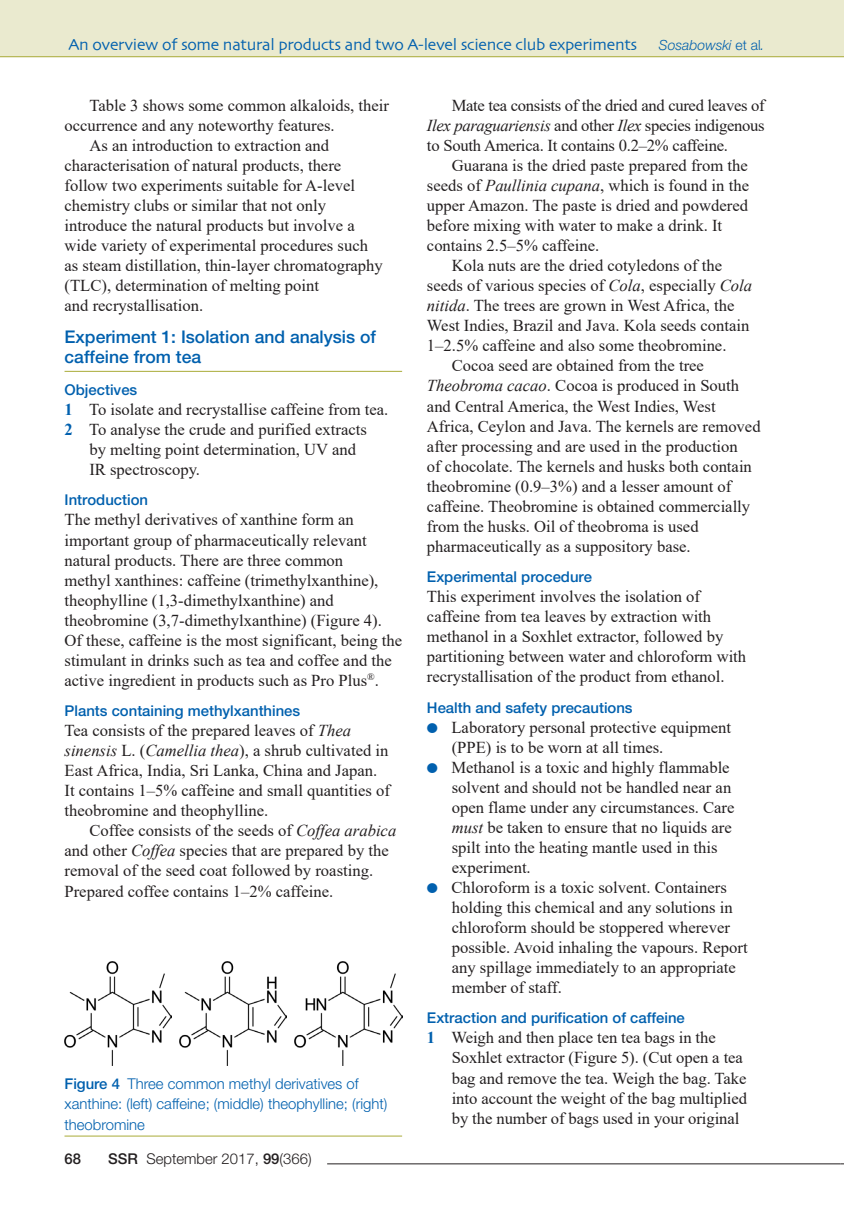
<style>
.page{position:relative;width:844px;height:1216px;background:#fff}
.page>*{position:absolute;margin:0;border:0;box-sizing:border-box;transform-origin:0 0}
.CH_A_head{font:500 17.5px/20.1px "Helvetica Neue LT Std";color:#0160ae}
.CH_body_tx{font:16.62px/20.1px "Times New Roman";color:#231f20}
.CH_body_tx_first{font:16.62px/20.1px "Times New Roman";color:#231f20}
.CH_bulleted_list{font:16.62px/20.1px "Times New Roman";color:#231f20}
.CH_numbered_list{font:16.62px/20.1px "Times New Roman";letter-spacing:-.005em;color:#231f20}
.CH_running_head_vers{font:16.62px "Skia";letter-spacing:-.02em;color:#0160ae}
.CH_B_head{font:500 14.88px "Helvetica Neue LT Std";color:#0160ae}
.CH_figure_caption{font:300 14.88px/20.1px "Helvetica Neue LT Std";color:#0160ae}
.t1{font:300 14.88px "Helvetica Neue LT Std";color:#231f20}
.t2{font:500 14.88px "Helvetica Neue LT Std";color:#231f20}
.CH_running_head_vers-2{font:italic 300 14px "Helvetica Neue LT Std";color:#0160ae}
.s1{font-style:normal}
.s2{font-weight:700;color:#0160ae}
.s3{font-style:italic}
.s4{font-weight:500}
.s5{color:#0160ae}
</style>
<div class="page">
<hr style="left:327px;top:1163px;width:513px;height:1px;background:#231f20">
<div style="left:0;top:0;width:843px;height:57px;background:#eaeacf"></div>
<hr style="left:0;top:56px;width:843px;height:1px;background:#a9ab38">
<hr style="left:64px;top:371px;width:338px;height:1px;background:#a9ab38">
<hr style="left:64px;top:1135px;width:338px;height:1px;background:#a9ab38">
<img style="left:64px;top:961px;width:108px;height:104px">
<img style="left:180px;top:961px;width:107px;height:104px">
<img style="left:295px;top:961px;width:107px;height:104px">
<p class="CH_running_head_vers" style="left:68px;top:34px;width:570px">An overview of some natural products and two A-level science club experiments</p>
<p class="CH_running_head_vers-2" style="left:658px;top:36px;width:107px">Sosabowski <span class="s1">et al</span>.</p>
<p class="CH_body_tx" style="left:64px;top:95px;width:326px;text-indent:25px">Table 3 shows some common alkaloids, their occurrence and any noteworthy features.</p>
<p class="CH_body_tx" style="left:64px;top:135px;width:320px;text-indent:25px">As an introduction to extraction and characterisation of natural products, there follow two experiments suitable for A-level chemistry clubs or similar that not only introduce the natural products but involve a wide variety of experimental procedures such as steam distillation, thin-layer chromatography (TLC), determination of melting point<br>and recrystallisation.</p>
<p class="CH_A_head" style="left:64px;top:327px;width:313px">Experiment 1: Isolation and analysis of caffeine from tea</p>
<p class="CH_B_head" style="left:64px;top:381px;width:74px">Objectives</p>
<p class="CH_numbered_list" style="left:64px;top:399px;width:325px"><span class="s2">1</span> To isolate and recrystallise caffeine from tea.</p>
<p class="CH_numbered_list" style="left:89px;top:419px;width:279px;text-indent:-25px"><span class="s2">2</span> To analyse the crude and purified extracts by melting point determination, UV and<br>IR spectroscopy.</p>
<p class="CH_B_head" style="left:64px;top:491px;width:85px">Introduction</p>
<p class="CH_body_tx_first" style="left:64px;top:509px;width:339px">The methyl derivatives of xanthine form an important group of pharmaceutically relevant natural products. There are three common<br>methyl xanthines: caffeine (trimethylxanthine), theophylline (1,3-dimethylxanthine) and theobromine (3,7-dimethylxanthine) (Figure 4).<br>Of these, caffeine is the most significant, being the stimulant in drinks such as tea and coffee and the active ingredient in products such as Pro Plus<sup>®</sup>.</p>
<p class="CH_B_head" style="left:64px;top:702px;width:237px">Plants containing methylxanthines</p>
<p class="CH_body_tx_first" style="left:64px;top:720px;width:327px">Tea consists of the prepared leaves of <span class="s3">Thea sinensis</span> L. (<span class="s3">Camellia thea</span>), a shrub cultivated in East Africa, India, Sri Lanka, China and Japan.<br>It contains 1–5% caffeine and small quantities of theobromine and theophylline.</p>
<p class="CH_body_tx" style="left:64px;top:820px;width:333px;text-indent:25px">Coffee consists of the seeds of <span class="s3">Coffea arabica </span>and other <span class="s3">Coffea</span> species that are prepared by the removal of the seed coat followed by roasting.<br>Prepared coffee contains 1–2% caffeine.</p>
<p class="CH_figure_caption" style="left:64px;top:1073px;width:324px"><span class="s4">Figure 4</span> Three common methyl derivatives of xanthine: (left) caffeine; (middle) theophylline; (right) theobromine</p>
<p class="t2" style="left:64px;top:1149px;width:18px">68</p>
<p class="t1" style="left:108px;top:1149px;width:205px"><span class="s4">SSR</span> September 2017, <span class="s4">99</span>(366)</p>
<p class="CH_body_tx" style="left:427px;top:95px;width:339px;text-align:justify;text-indent:25px">Mate tea consists of the dried and cured leaves of <span class="s3">Ilex paraguariensis</span> and other <span class="s3">Ilex</span> species indigenous to South America. It contains 0.2–2% caffeine.</p>
<p class="CH_body_tx" style="left:427px;top:155px;width:323px;text-indent:25px">Guarana is the dried paste prepared from the seeds of <span class="s3">Paullinia cupana</span>, which is found in the upper Amazon. The paste is dried and powdered before mixing with water to make a drink. It contains 2.5–5% caffeine.</p>
<p class="CH_body_tx" style="left:427px;top:255px;width:327px;text-indent:25px">Kola nuts are the dried cotyledons of the seeds of various species of <span class="s3">Cola</span>, especially <span class="s3">Cola nitida</span>. The trees are grown in West Africa, the West Indies, Brazil and Java. Kola seeds contain 1–2.5% caffeine and also some theobromine.</p>
<p class="CH_body_tx" style="left:427px;top:355px;width:335px;text-indent:25px">Cocoa seed are obtained from the tree <span class="s3">Theobroma cacao</span>. Cocoa is produced in South and Central America, the West Indies, West Africa, Ceylon and Java. The kernels are removed after processing and are used in the production<br>of chocolate. The kernels and husks both contain theobromine (0.9–3%) and a lesser amount of caffeine. Theobromine is obtained commercially from the husks. Oil of theobroma is used pharmaceutically as a suppository base.</p>
<p class="CH_B_head" style="left:427px;top:568px;width:167px">Experimental procedure</p>
<p class="CH_body_tx_first" style="left:427px;top:586px;width:321px">This experiment involves the isolation of caffeine from tea leaves by extraction with methanol in a Soxhlet extractor, followed by partitioning between water and chloroform with recrystallisation of the product from ethanol.</p>
<p class="CH_B_head" style="left:427px;top:698px;width:207px">Health and safety precautions</p>
<p class="CH_bulleted_list" style="left:451px;top:716px;width:281px;text-indent:-25px"><span class="s5">●</span> Laboratory personal protective equipment (PPE) is to be worn at all times.</p>
<p class="CH_bulleted_list" style="left:451px;top:756px;width:284px;text-indent:-25px"><span class="s5">●</span> Methanol is a toxic and highly flammable solvent and should not be handled near an open flame under any circumstances. Care <span class="s3">must</span> be taken to ensure that no liquids are spilt into the heating mantle used in this experiment.</p>
<p class="CH_bulleted_list" style="left:451px;top:876px;width:297px;text-indent:-25px"><span class="s5">●</span> Chloroform is a toxic solvent. Containers holding this chemical and any solutions in chloroform should be stoppered wherever possible. Avoid inhaling the vapours. Report any spillage immediately to an appropriate member of staff.</p>
<p class="CH_B_head" style="left:427px;top:1009px;width:259px">Extraction and purification of caffeine</p>
<p class="CH_numbered_list" style="left:451px;top:1027px;width:297px;text-indent:-25px"><span class="s2">1</span> Weigh and then place ten tea bags in the Soxhlet extractor (Figure 5). (Cut open a tea bag and remove the tea. Weigh the bag. Take into account the weight of the bag multiplied by the number of bags used in your original</p>
</div>
